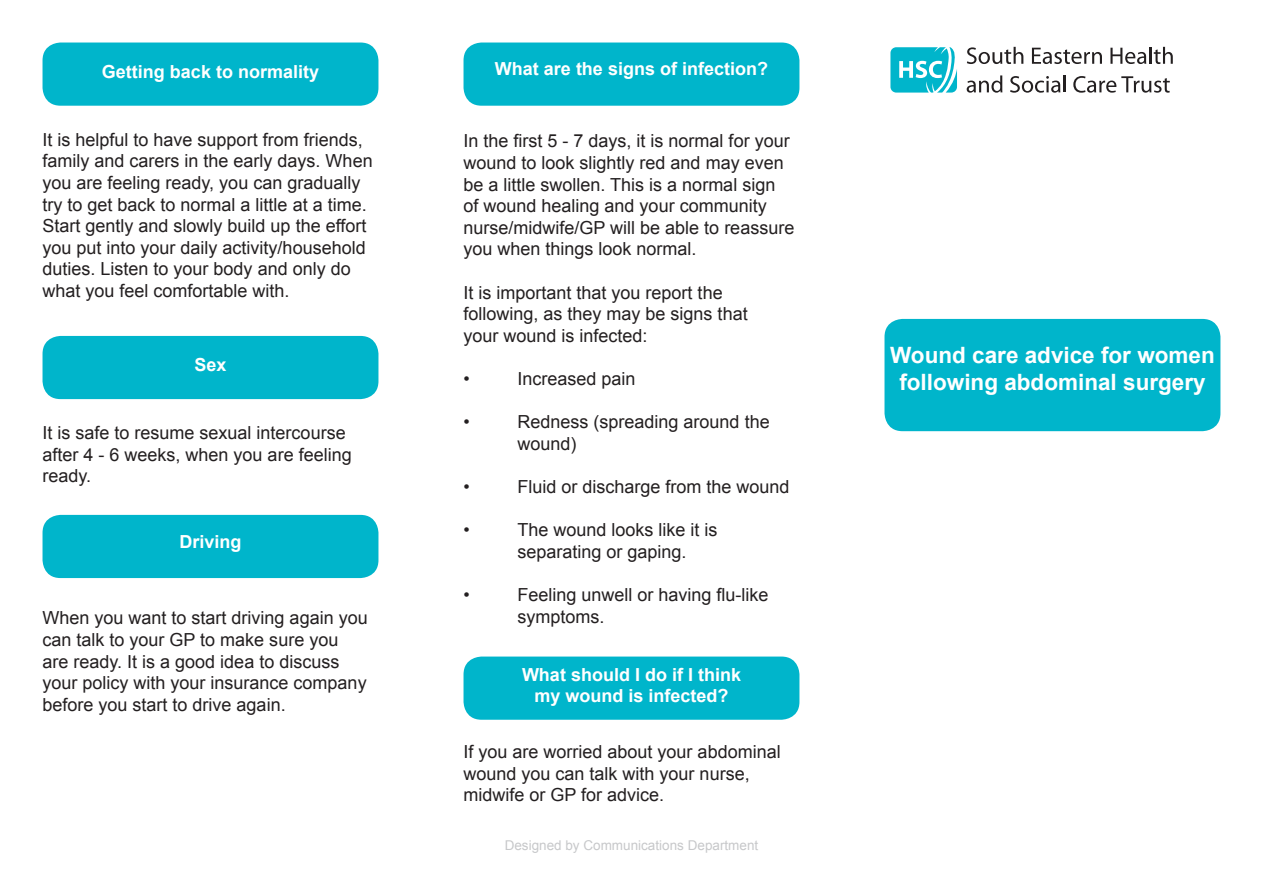
<style>
.page{position:relative;width:1263px;height:893px;background:#fff}
.page>*{position:absolute;margin:0;border:0;box-sizing:border-box;transform-origin:0 0}
.t1{font:700 22.5px/27px "Arial";color:#fff;text-align:center}
.t2{font:18px/21.6px "Arial";color:#231f20}
.t3{font:700 18px "Arial";color:#fff}
.t4{font:13.5px "Arial";color:#c7c8ca}
</style>
<div class="page">
<div style="left:463px;top:657px;width:336px;height:63px;background:#00b5cb;border-radius:18px"></div>
<div style="left:43px;top:515px;width:335px;height:63px;background:#00b5cb;border-radius:18px"></div>
<div style="left:43px;top:43px;width:335px;height:63px;background:#00b5cb;border-radius:18px"></div>
<div style="left:884px;top:319px;width:336px;height:112px;background:#00b5cb;border-radius:18px"></div>
<svg style="left:967px;top:47px;width:56px;height:17px"></svg>
<svg style="left:1032px;top:48px;width:70px;height:16px"></svg>
<svg style="left:1110px;top:47px;width:63px;height:17px"></svg>
<svg style="left:967px;top:75px;width:35px;height:18px"></svg>
<svg style="left:1010px;top:76px;width:50px;height:17px"></svg>
<hr style="left:1063px;top:75px;width:3px;height:17px;background:#231f20">
<svg style="left:1073px;top:76px;width:97px;height:17px"></svg>
<svg style="left:890px;top:47px;width:67px;height:46px"></svg>
<div style="left:43px;top:336px;width:335px;height:63px;background:#00b5cb;border-radius:18px"></div>
<div style="left:463px;top:43px;width:336px;height:63px;background:#00b5cb;border-radius:18px"></div>
<p class="t3" style="left:102px;top:60px;width:219px">Getting back to normality</p>
<p class="t2" style="left:43px;top:129px;width:332px">It is helpful to have support from friends, family and carers in the early days. When you are feeling ready, you can gradually try to get back to normal a little at a time.<br>Start gently and slowly build up the effort you put into your daily activity/household duties. Listen to your body and only do what you feel comfortable with.</p>
<p class="t3" style="left:194px;top:353px;width:34px">Sex</p>
<p class="t2" style="left:43px;top:422px;width:311px">It is safe to resume sexual intercourse after 4 - 6 weeks, when you are feeling ready.</p>
<p class="t3" style="left:179px;top:530px;width:64px">Driving</p>
<p class="t2" style="left:43px;top:608px;width:327px">When you want to start driving again you can talk to your GP to make sure you are ready. It is a good idea to discuss your policy with your insurance company before you start to drive again.</p>
<p class="t3" style="left:495px;top:57px;width:275px">What are the signs of infection?</p>
<p class="t2" style="left:463px;top:131px;width:328px">In the first 5 - 7 days, it is normal for your wound to look slightly red and may even</p>
<p class="t2" style="left:463px;top:174px;width:313px">be a little swollen. This is a normal sign</p>
<p class="t2" style="left:463px;top:195px;width:305px">of wound healing and your community</p>
<p class="t2" style="left:463px;top:217px;width:332px">nurse/midwife/GP will be able to reassure you when things look normal.</p>
<p class="t2" style="left:463px;top:282px;width:261px">It is important that you report the</p>
<p class="t2" style="left:463px;top:303px;width:286px">following, as they may be signs that</p>
<p class="t2" style="left:463px;top:325px;width:186px">your wound is infected:</p>
<p class="t2" style="left:463px;top:368px;width:8px">•</p>
<p class="t2" style="left:517px;top:368px;width:120px">Increased pain</p>
<p class="t2" style="left:463px;top:411px;width:8px">•</p>
<p class="t2" style="left:517px;top:411px;width:254px">Redness (spreading around the wound)</p>
<p class="t2" style="left:463px;top:476px;width:8px">•</p>
<p class="t2" style="left:517px;top:476px;width:274px">Fluid or discharge from the wound</p>
<p class="t2" style="left:463px;top:519px;width:8px">•</p>
<p class="t2" style="left:517px;top:519px;width:202px">The wound looks like it is separating or gaping.</p>
<p class="t2" style="left:463px;top:584px;width:8px">•</p>
<p class="t2" style="left:517px;top:584px;width:253px">Feeling unwell or having flu-like symptoms.</p>
<p class="t3" style="left:522px;top:662px;width:221px">What should I do if I think</p>
<p class="t3" style="left:534px;top:684px;width:196px">my wound is infected?</p>
<p class="t2" style="left:463px;top:741px;width:319px">If you are worried about your abdominal wound you can talk with your nurse, midwife or GP for advice.</p>
<p class="t4" style="left:505px;top:836px;width:255px">Designed by Communications Department</p>
<p class="t1" style="left:890px;top:342px;width:326px">Wound care advice for women following abdominal surgery</p>
</div>
